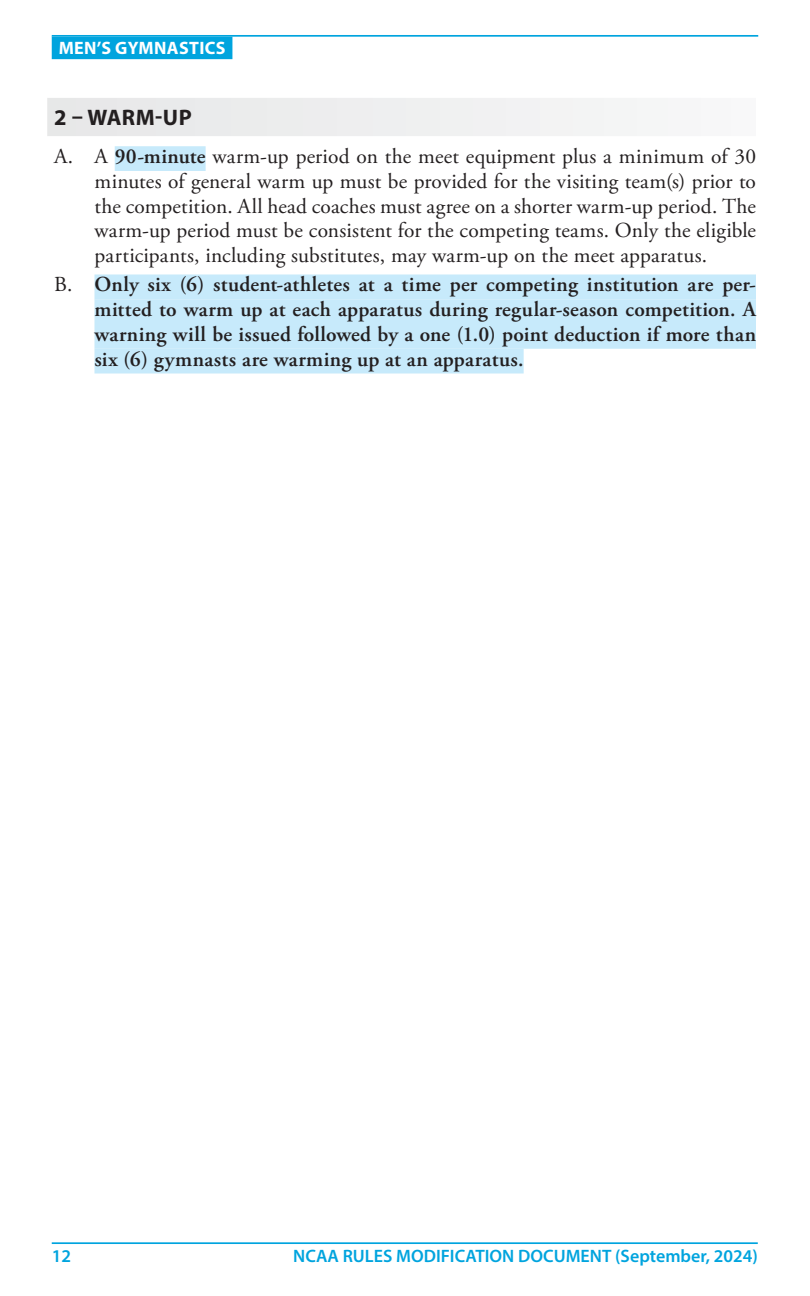
<style>
.page{position:relative;width:810px;height:1296px;background:#fff}
.page>*{position:absolute;margin:0;border:0;box-sizing:border-box;transform-origin:0 0}
.SectSubhead{font:700 22.5px "Myriad Pro";letter-spacing:.02em;color:#231f20}
.t1{font:21.38px/24.8px "Adobe Garamond Pro";letter-spacing:.01em;color:#231f20;text-align:justify}
.t2{font:600 21.38px/24.8px "Adobe Garamond Pro";letter-spacing:.015em;color:#231f20;text-align:justify}
.t3{font:600 18px "Myriad Pro";color:#00a4de}
.t4{font:700 18px "Myriad Pro";letter-spacing:.02em;color:#fff}
.s1{font-weight:600}
.s2{font-weight:400}
</style>
<div class="page">
<hr style="left:52px;top:1242px;width:706px;height:2px;background:#00a4de">
<hr style="left:52px;top:35px;width:706px;height:2px;background:#00a4de">
<div style="left:52px;top:37px;width:180px;height:22px;background:#00a4de"></div>
<div style="left:47px;top:98px;width:709px;height:38px;background:#eeeff0"></div>
<div style="left:115px;top:146px;width:91px;height:25px;background:#c7eafb"></div>
<div style="left:94px;top:274px;width:662px;height:25px;background:#c7eafb"></div>
<div style="left:94px;top:299px;width:662px;height:25px;background:#c7eafb"></div>
<div style="left:94px;top:324px;width:662px;height:25px;background:#c7eafb"></div>
<div style="left:94px;top:349px;width:430px;height:25px;background:#c7eafb"></div>
<p class="t4" style="left:59px;top:36px;width:169px">MEN’S GYMNASTICS</p>
<p class="SectSubhead" style="left:54px;top:103px;width:139px">2 – WARM-UP</p>
<p class="t1" style="left:94px;top:145px;width:663px;text-indent:-40px">A. A <span class="s1">90-minute</span> warm-up period on the meet equipment plus a minimum of 30 minutes of general warm up must be provided for the visiting team(s) prior to the competition. All head coaches must agree on a shorter warm-up period. The warm-up period must be consistent for the competing teams. Only the eligible participants, including substitutes, may warm-up on the meet apparatus.</p>
<p class="t2" style="left:94px;top:272px;width:663px;text-indent:-40px"><span class="s2">B.</span> Only six (6) student-athletes at a time per competing institution are per&shy;mitted to warm up at each apparatus during regular-season competition. A warning will be issued followed by a one (1.0) point deduction if more than six (6) gymnasts are warming up at an apparatus.</p>
<p class="t3" style="left:52px;top:1245px;width:21px">12</p>
<p class="t3" style="left:293px;top:1245px;width:466px">NCAA RULES MODIFICATION DOCUMENT (September, 2024)</p>
</div>
